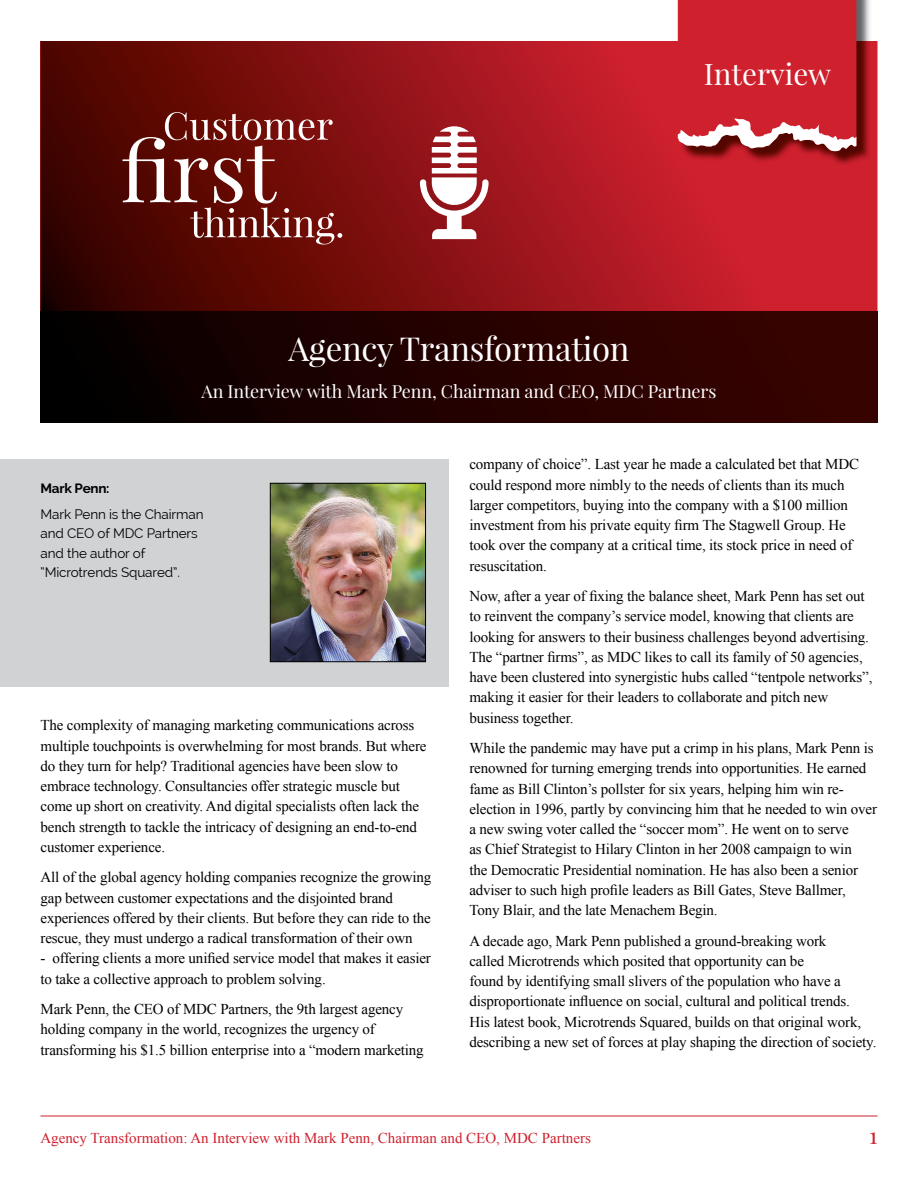
<style>
.page{position:relative;width:918px;height:1188px;background:#fff}
.page>*{position:absolute;margin:0;border:0;box-sizing:border-box;transform-origin:0 0}
.t1{font:33px "Playfair Display";letter-spacing:-.01em;color:#fff}
.t2{font:29.55px "Playfair Display";color:#fff}
.t3{font:22.5px "Playfair Display";color:#cf202d}
.t4{font:18px "Playfair Display";letter-spacing:-.01em;color:#fff}
.t5{font:15px/20.2px "Times New Roman";letter-spacing:-.01em;color:#000}
.t6{font:15px "Times New Roman";color:#cf202d}
.t7{font:13.5px/19.5px "Raleway";letter-spacing:-.01em;color:#000}
.t8{font:700 13.5px "Raleway";letter-spacing:-.02em;color:#000}
</style>
<div class="page">
<hr style="left:40px;top:1116px;width:838px;height:1px;background:#cf202d">
<svg style="left:40px;top:41px;width:838px;height:270px;background:#931418"></svg>
<div style="left:40px;top:311px;width:838px;height:111px;background:linear-gradient(to right,#050000,#3d0300)"></div>
<img style="left:680px;top:0;width:191px;height:166px">
<svg style="left:678px;top:0;width:178px;height:152px;background:#cd303b"></svg>
<svg style="left:420px;top:126px;width:69px;height:113px"></svg>
<svg style="left:123px;top:112px;width:219px;height:133px;background:#7e322d"></svg>
<div style="left:0;top:459px;width:448px;height:228px;background:#d0d2d4"></div>
<img style="left:272px;top:485px;width:152px;height:175px">
<div style="left:270px;top:483px;width:156px;height:179px;border:1px solid #000"></div>
<h2 class="t2" style="left:704px;top:55px;width:129px">Interview</h2>
<h1 class="t1" style="left:289px;top:328px;width:342px">Agency Transformation</h1>
<p class="t4" style="left:202px;top:380px;width:516px">An Interview with Mark Penn, Chairman and CEO, MDC Partners</p>
<p class="t8" style="left:40px;top:480px;width:71px">Mark Penn:</p>
<p class="t7" style="left:40px;top:504px;width:165px">Mark Penn is the Chairman and CEO of MDC Partners and the author of “Microtrends Squared”.</p>
<p class="t5" style="left:40px;top:715px;width:388px">The complexity of managing marketing communications across multiple touchpoints is overwhelming for most brands. But where do they turn for help? Traditional agencies have been slow to embrace technology. Consultancies offer strategic muscle but come up short on creativity. And digital specialists often lack the bench strength to tackle the intricacy of designing an end-to-end customer experience.</p>
<p class="t5" style="left:40px;top:867px;width:392px">All of the global agency holding companies recognize the growing gap between customer expectations and the disjointed brand experiences offered by their clients. But before they can ride to the rescue, they must undergo a radical transformation of their own</p>
<p class="t5" style="left:40px;top:948px;width:392px">- offering clients a more unified service model that makes it easier to take a collective approach to problem solving.</p>
<p class="t5" style="left:40px;top:999px;width:385px">Mark Penn, the CEO of MDC Partners, the 9th largest agency holding company in the world, recognizes the urgency of transforming his $1.5 billion enterprise into a “modern marketing</p>
<p class="t5" style="left:469px;top:454px;width:391px">company of choice”. Last year he made a calculated bet that MDC could respond more nimbly to the needs of clients than its much larger competitors, buying into the company with a $100 million investment from his private equity firm The Stagwell Group. He took over the company at a critical time, its stock price in need of resuscitation.</p>
<p class="t5" style="left:469px;top:586px;width:405px">Now, after a year of fixing the balance sheet, Mark Penn has set out to reinvent the company’s service model, knowing that clients are looking for answers to their business challenges beyond advertising.<br>The “partner firms”, as MDC likes to call its family of 50 agencies, have been clustered into synergistic hubs called “tentpole networks”, making it easier for their leaders to collaborate and pitch new business together.</p>
<p class="t5" style="left:469px;top:738px;width:409px">While the pandemic may have put a crimp in his plans, Mark Penn is renowned for turning emerging trends into opportunities. He earned fame as Bill Clinton’s pollster for six years, helping him win re&shy;election in 1996, partly by convincing him that he needed to win over a new swing voter called the “soccer mom”. He went on to serve<br>as Chief Strategist to Hilary Clinton in her 2008 campaign to win<br>the Democratic Presidential nomination. He has also been a senior adviser to such high profile leaders as Bill Gates, Steve Ballmer, Tony Blair, and the late Menachem Begin.</p>
<p class="t5" style="left:469px;top:930px;width:409px">A decade ago, Mark Penn published a ground-breaking work<br>called Microtrends which posited that opportunity can be<br>found by identifying small slivers of the population who have a disproportionate influence on social, cultural and political trends.<br>His latest book, Microtrends Squared, builds on that original work, describing a new set of forces at play shaping the direction of society.</p>
<p class="t6" style="left:40px;top:1128px;width:552px">Agency Transformation: An Interview with Mark Penn, Chairman and CEO, MDC Partners</p>
<h3 class="t3" style="left:869px;top:1121px;width:10px">1</h3>
</div>
